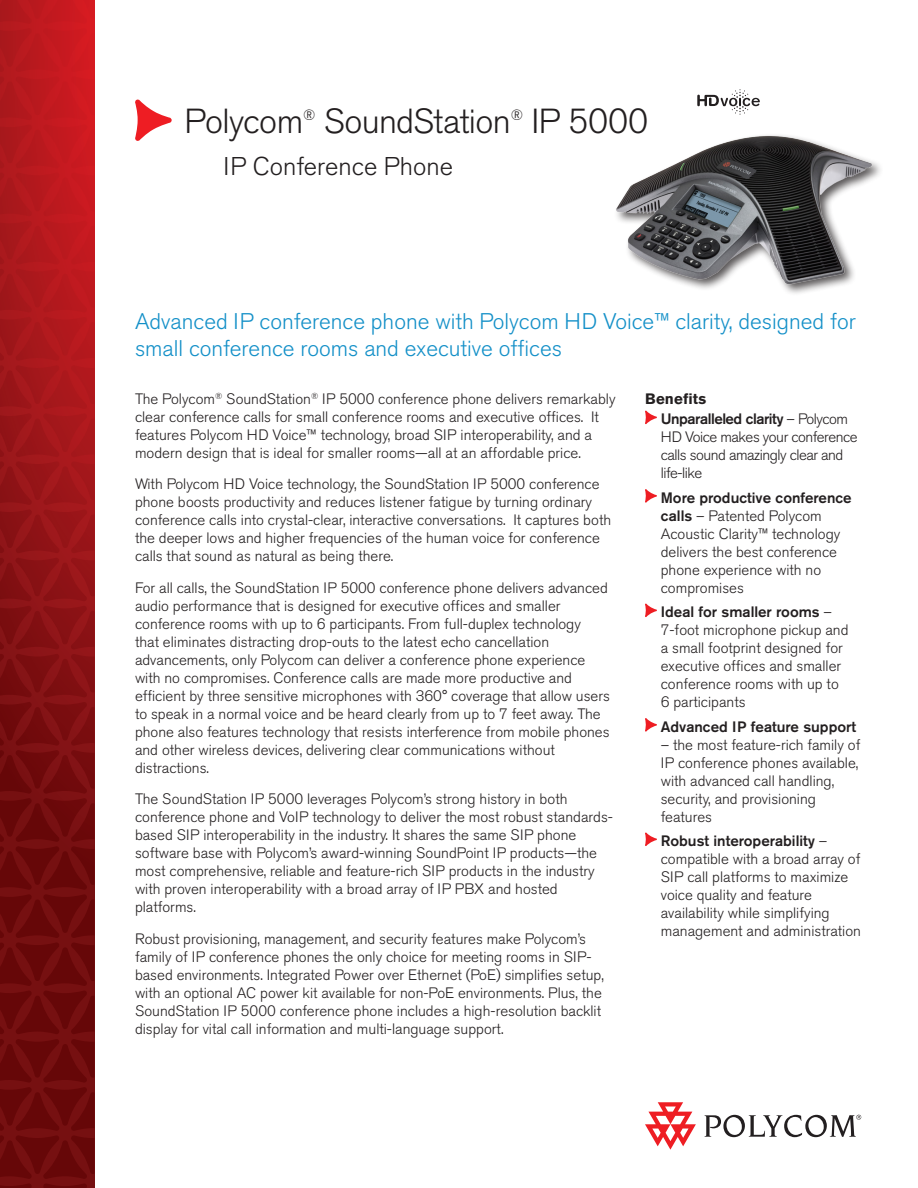
<style>
.page{position:relative;width:918px;height:1188px;background:#fff}
.page>*{position:absolute;margin:0;border:0;box-sizing:border-box;transform-origin:0 0}
.t1{font:300 34.5px "Akzidenz Grotesk BE";letter-spacing:-.02em;color:#231f20}
.Title_Subhead{font:300 25.5px "Akzidenz Grotesk BE";color:#231f20}
.Lead-in_Headline__bl{font:300 22.5px/27px "Akzidenz Grotesk BE";color:#1490c8}
.Body_Copy{font:300 15px/18px "Akzidenz Grotesk BE";color:#231f20}
.FRONT_Sidebar_Copy{font:300 15px/18px "Akzidenz Grotesk BE";color:#231f20}
.FRONT_Sidebar_Copy-2{font:300 15px/18px "Akzidenz Grotesk BE";letter-spacing:-.03em;color:#231f20}
.FRONT_Sidebar_Copy-3{font:500 15px "Akzidenz Grotesk BE";color:#231f20}
.FRONT_Sidebar_header{font:700 15px "Akzidenz Grotesk BE";letter-spacing:.01em;color:#231f20}
.t2{font:300 14.85px "Akzidenz Grotesk BE";color:#231f20}
.s1{font-weight:500}
</style>
<div class="page">
<svg style="left:135px;top:100px;width:37px;height:41px"></svg>
<svg style="left:645px;top:411px;width:12px;height:13px"></svg>
<svg style="left:645px;top:489px;width:12px;height:14px"></svg>
<svg style="left:645px;top:604px;width:12px;height:13px"></svg>
<svg style="left:645px;top:718px;width:12px;height:14px"></svg>
<svg style="left:645px;top:833px;width:12px;height:13px"></svg>
<svg style="left:0;top:0;width:94px;height:1188px;background:#901215"></svg>
<svg style="left:645px;top:1102px;width:51px;height:48px"></svg>
<svg style="left:705px;top:1115px;width:156px;height:22px"></svg>
<img style="left:616px;top:135px;width:262px;height:159px">
<svg style="left:697px;top:89px;width:63px;height:26px"></svg>
<p class="t1" style="left:184px;top:102px;width:120px">Polycom</p>
<p class="t2" style="left:303px;top:106px;width:14px">®</p>
<p class="t1" style="left:324px;top:102px;width:188px">SoundStation</p>
<p class="t2" style="left:511px;top:106px;width:14px">®</p>
<p class="t1" style="left:531px;top:102px;width:118px">IP 5000</p>
<p class="Title_Subhead" style="left:224px;top:152px;width:231px">IP Conference Phone</p>
<p class="Lead-in_Headline__bl" style="left:135px;top:308px;width:722px">Advanced IP conference phone with Polycom HD Voice™ clarity, designed for small conference rooms and executive offices</p>
<p class="Body_Copy" style="left:135px;top:390px;width:482px">The Polycom<sup>®</sup> SoundStation<sup>®</sup> IP 5000 conference phone delivers remarkably clear conference calls for small conference rooms and executive offices. It features Polycom HD Voice™ technology, broad SIP interoperability, and a modern design that is ideal for smaller rooms—all at an affordable price.</p>
<p class="Body_Copy" style="left:135px;top:476px;width:478px">With Polycom HD Voice technology, the SoundStation IP 5000 conference phone boosts productivity and reduces listener fatigue by turning ordinary conference calls into crystal-clear, interactive conversations. It captures both the deeper lows and higher frequencies of the human voice for conference calls that sound as natural as being there.</p>
<p class="Body_Copy" style="left:135px;top:579px;width:477px">For all calls, the SoundStation IP 5000 conference phone delivers advanced audio performance that is designed for executive offices and smaller conference rooms with up to 6 participants. From full-duplex technology<br>that eliminates distracting drop-outs to the latest echo cancellation advancements, only Polycom can deliver a conference phone experience with no compromises. Conference calls are made more productive and efficient by three sensitive microphones with 360° coverage that allow users to speak in a normal voice and be heard clearly from up to 7 feet away. The phone also features technology that resists interference from mobile phones and other wireless devices, delivering clear communications without distractions.</p>
<p class="Body_Copy" style="left:135px;top:791px;width:480px">The SoundStation IP 5000 leverages Polycom’s strong history in both conference phone and VoIP technology to deliver the most robust standards&shy;based SIP interoperability in the industry. It shares the same SIP phone software base with Polycom’s award-winning SoundPoint IP products—the most comprehensive, reliable and feature-rich SIP products in the industry with proven interoperability with a broad array of IP PBX and hosted platforms.</p>
<p class="Body_Copy" style="left:135px;top:930px;width:470px">Robust provisioning, management, and security features make Polycom’s family of IP conference phones the only choice for meeting rooms in SIP&shy;based environments. Integrated Power over Ethernet (PoE) simplifies setup, with an optional AC power kit available for non-PoE environments. Plus, the SoundStation IP 5000 conference phone includes a high-resolution backlit display for vital call information and multi-language support.</p>
<p class="FRONT_Sidebar_header" style="left:645px;top:390px;width:63px">Benefits</p>
<p class="FRONT_Sidebar_Copy-2" style="left:661px;top:410px;width:198px"><span class="s1">Unparalleled clarity</span> – Polycom<br>HD Voice makes your conference calls sound amazingly clear and life-like</p>
<p class="FRONT_Sidebar_Copy" style="left:661px;top:489px;width:192px"><span class="s1">More productive conference calls</span> – Patented Polycom<br>Acoustic Clarity™ technology delivers the best conference phone experience with no compromises</p>
<p class="FRONT_Sidebar_Copy" style="left:661px;top:603px;width:189px"><span class="s1">Ideal for smaller rooms</span> –<br>7-foot microphone pickup and a small footprint designed for executive offices and smaller conference rooms with up to<br>6 participants</p>
<p class="FRONT_Sidebar_Copy-3" style="left:661px;top:717px;width:197px">Advanced IP feature support</p>
<p class="FRONT_Sidebar_Copy" style="left:661px;top:736px;width:201px">– the most feature-rich family of<br>IP conference phones available, with advanced call handling, security, and provisioning features</p>
<p class="FRONT_Sidebar_Copy" style="left:661px;top:832px;width:202px"><span class="s1">Robust interoperability</span> – compatible with a broad array of<br>SIP call platforms to maximize voice quality and feature availability while simplifying management and administration</p>
</div>
